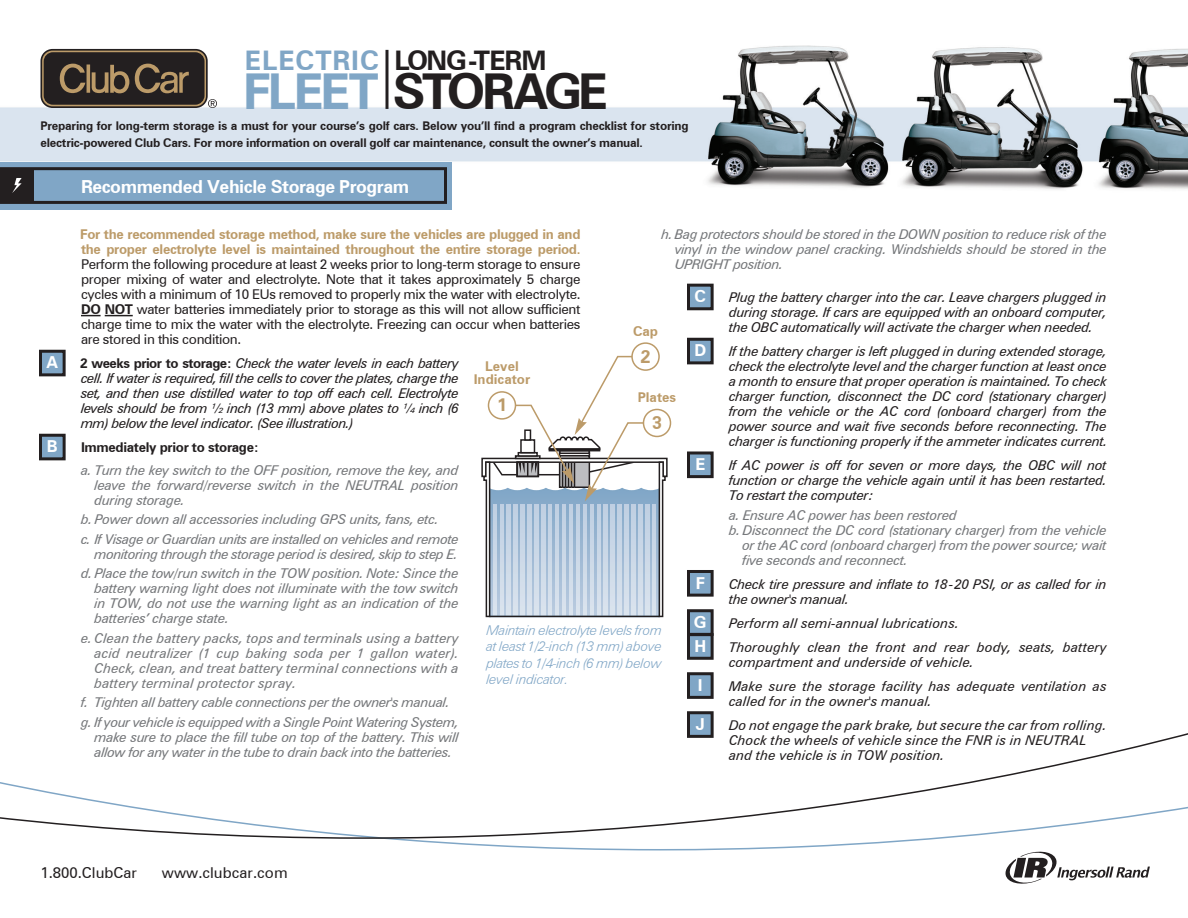
<style>
.page{position:relative;width:1188px;height:918px;background:#fff}
.page>*{position:absolute;margin:0;border:0;box-sizing:border-box;transform-origin:0 0}
.t1{font:700 49.5px "Zurich BT";letter-spacing:-.065em;color:#231f20}
.t2{font:700 27px "Zurich BT";letter-spacing:-.04em;color:#231f20}
.t3{font:700 27px "Zurich BT";letter-spacing:.035em;color:#80a6c6}
.t4{font:700 18px "Zurich BT";letter-spacing:-.025em;color:#fff}
.t5{font:700 18px "Zurich BT";color:#bc9b69}
.t6{font:700 16.5px/23.9px "Zurich BT";color:#fff}
.t7{font:15px "Zurich BT";color:#231f20}
.t8{font:italic 13.5px/15px "Zurich BT";color:#231f20;text-align:justify}
.t9{font:italic 13.5px/15px "Zurich BT";letter-spacing:-.025em;color:#76787b;text-align:justify}
.t10{font:13.5px/15px "Zurich BT";letter-spacing:-.025em;color:#231f20;text-align:justify}
.t11{font:700 13.5px/15px "Zurich BT";letter-spacing:-.025em;color:#bc9b69}
.t12{font:italic 300 13.5px/16.2px "Zurich BT";letter-spacing:-.03em;color:#80a6c6;text-align:justify}
.t13{font:italic 13.5px/15px "Zurich BT";letter-spacing:-.025em;color:#231f20}
.t14{font:700 13.5px "Zurich BT";letter-spacing:-.025em;color:#231f20}
.t15{font:700 13.5px/13.5px "Zurich BT";color:#bc9b69;text-align:center}
.t16{font:700 12px/16.5px "Zurich BT";letter-spacing:-.02em;color:#231f20}
.s1{color:#80a6c6}
.s2{font-weight:700}
.s3{font-weight:700;font-style:normal}
</style>
<div class="page">
<img style="left:0;top:45px;width:1188px;height:434px">
<svg style="left:386px;top:839px;width:550px;height:12px"></svg>
<svg style="left:0;top:733px;width:1188px;height:106px"></svg>
<svg style="left:1005px;top:851px;width:145px;height:33px"></svg>
<div style="left:40px;top:351px;width:24px;height:24px;background:#80a6c6"></div>
<div style="left:39px;top:350px;width:27px;height:26px;border:3px solid #231f20"></div>
<div style="left:40px;top:435px;width:24px;height:24px;background:#80a6c6"></div>
<div style="left:39px;top:434px;width:27px;height:26px;border:3px solid #231f20"></div>
<img style="left:40px;top:49px;width:168px;height:59px">
<svg style="left:42px;top:51px;width:175px;height:57px;background:#4e443b"></svg>
<div style="left:688px;top:339px;width:24px;height:24px;background:#80a6c6"></div>
<div style="left:687px;top:338px;width:27px;height:26px;border:3px solid #231f20"></div>
<svg style="left:81px;top:315px;width:52px;height:1px"></svg>
<svg style="left:481px;top:355px;width:187px;height:263px"></svg>
<div style="left:488px;top:392px;width:27px;height:27px;background:#fff;border-radius:50%"></div>
<div style="left:488px;top:391px;width:28px;height:29px;border:2px solid #bc9b69;border-radius:50%"></div>
<div style="left:632px;top:343px;width:27px;height:27px;background:#fff;border-radius:50%"></div>
<div style="left:631px;top:342px;width:29px;height:29px;border:2px solid #bc9b69;border-radius:50%"></div>
<div style="left:644px;top:409px;width:26px;height:27px;background:#fff;border-radius:50%"></div>
<div style="left:643px;top:409px;width:28px;height:28px;border:2px solid #bc9b69;border-radius:50%"></div>
<hr style="left:490px;top:616px;width:169px;height:1px;background:#231f20">
<div style="left:0;top:162px;width:452px;height:47px;background:#80a6c6"></div>
<svg style="left:0;top:167px;width:447px;height:37px"></svg>
<div style="left:688px;top:285px;width:24px;height:24px;background:#80a6c6"></div>
<div style="left:687px;top:284px;width:27px;height:26px;border:3px solid #231f20"></div>
<div style="left:688px;top:453px;width:24px;height:24px;background:#80a6c6"></div>
<div style="left:687px;top:451px;width:27px;height:27px;border:3px solid #231f20"></div>
<div style="left:688px;top:571px;width:24px;height:24px;background:#80a6c6"></div>
<div style="left:687px;top:570px;width:27px;height:27px;border:3px solid #231f20"></div>
<div style="left:688px;top:611px;width:24px;height:23px;background:#80a6c6"></div>
<div style="left:687px;top:609px;width:27px;height:27px;border:3px solid #231f20"></div>
<div style="left:688px;top:635px;width:24px;height:23px;background:#80a6c6"></div>
<div style="left:687px;top:633px;width:27px;height:27px;border:3px solid #231f20"></div>
<div style="left:688px;top:674px;width:24px;height:23px;background:#80a6c6"></div>
<div style="left:687px;top:672px;width:27px;height:27px;border:3px solid #231f20"></div>
<div style="left:688px;top:713px;width:24px;height:23px;background:#80a6c6"></div>
<div style="left:687px;top:711px;width:27px;height:27px;border:3px solid #231f20"></div>
<hr style="left:386px;top:50px;width:2px;height:59px;background:#231f20">
<h2 class="t2" style="left:394px;top:44px;width:154px">LONG-TERM</h2>
<h1 class="t1" style="left:243px;top:61px;width:366px"><span class="s1">FLEET</span> STORAGE</h1>
<h2 class="t3" style="left:245px;top:44px;width:135px">ELECTRIC</h2>
<p class="t16" style="left:40px;top:118px;width:650px">Preparing for long-term storage is a must for your course’s golf cars. Below you’ll find a program checklist for storing electric-powered Club Cars. For more information on overall golf car maintenance, consult the owner’s manual.</p>
<p class="t6" style="left:47px;top:350px;width:13px">A</p>
<p class="t6" style="left:47px;top:434px;width:12px">B</p>
<h3 class="t4" style="left:81px;top:175px;width:330px">Recommended Vehicle Storage Program</h3>
<p class="t9" style="left:675px;top:227px;width:434px;text-indent:-14px">h. Bag protectors should be stored in the DOWN position to reduce risk of the vinyl in the window panel cracking. Windshields should be stored in the UPRIGHT position.</p>
<p class="t11" style="left:80px;top:227px;width:502px">For the recommended storage method, make sure the vehicles are plugged in and the proper electrolyte level is maintained throughout the entire storage period.</p>
<p class="t10" style="left:81px;top:257px;width:501px">Perform the following procedure at least 2 weeks prior to long-term storage to ensure proper mixing of water and electrolyte. Note that it takes approximately 5 charge cycles with a minimum of 10 EUs removed to properly mix the water with electrolyte.<br><span class="s2">DO NOT</span> water batteries immediately prior to storage as this will not allow sufficient charge time to mix the water with the electrolyte. Freezing can occur when batteries are stored in this condition.</p>
<p class="t8" style="left:80px;top:356px;width:380px"><span class="s3">2 weeks prior to storage:</span> Check the water levels in each battery cell. If water is required, fill the cells to cover the plates, charge the set, and then use distilled water to top off each cell. Electrolyte levels should be from ½ inch (13 mm) above plates to ¼ inch (6 mm) below the level indicator. (See illustration.)</p>
<p class="t14" style="left:81px;top:439px;width:179px">Immediately prior to storage:</p>
<p class="t9" style="left:94px;top:462px;width:366px;text-indent:-14px">a. Turn the key switch to the OFF position, remove the key, and leave the forward/reverse switch in the NEUTRAL position during storage.</p>
<p class="t9" style="left:81px;top:510px;width:379px;line-height:19.5px">b. Power down all accessories including GPS units, fans, etc.<br>c. If Visage or Guardian units are installed on vehicles and remote</p>
<p class="t9" style="left:81px;top:544px;width:380px;line-height:19.5px;text-align:right">monitoring through the storage period is desired, skip to step E. d. Place the tow/run switch in the TOW position. Note: Since the</p>
<p class="t9" style="left:94px;top:581px;width:366px">battery warning light does not illuminate with the tow switch in TOW, do not use the warning light as an indication of the batteries’ charge state.</p>
<p class="t9" style="left:94px;top:630px;width:366px;text-indent:-14px">e. Clean the battery packs, tops and terminals using a battery acid neutralizer (1 cup baking soda per 1 gallon water).<br>Check, clean, and treat battery terminal connections with a battery terminal protector spray.</p>
<p class="t9" style="left:81px;top:693px;width:379px;line-height:19.5px">f. Tighten all battery cable connections per the owner's manual. g. If your vehicle is equipped with a Single Point Watering System,</p>
<p class="t9" style="left:94px;top:729px;width:366px">make sure to place the fill tube on top of the battery. This will allow for any water in the tube to drain back into the batteries.</p>
<p class="t6" style="left:695px;top:284px;width:13px">C</p>
<p class="t8" style="left:729px;top:290px;width:380px">Plug the battery charger into the car. Leave chargers plugged in during storage. If cars are equipped with an onboard computer, the OBC automatically will activate the charger when needed.</p>
<p class="t8" style="left:729px;top:344px;width:380px">If the battery charger is left plugged in during extended storage, check the electrolyte level and the charger function at least once a month to ensure that proper operation is maintained. To check charger function, disconnect the DC cord (stationary charger) from the vehicle or the AC cord (onboard charger) from the power source and wait five seconds before reconnecting. The charger is functioning properly if the ammeter indicates current.</p>
<p class="t8" style="left:729px;top:458px;width:380px">If AC power is off for seven or more days, the OBC will not function or charge the vehicle again until it has been restarted.<br>To restart the computer:</p>
<p class="t9" style="left:729px;top:507px;width:230px">a. Ensure AC power has been restored</p>
<p class="t9" style="left:729px;top:522px;width:380px">b. Disconnect the DC cord (stationary charger) from the vehicle</p>
<p class="t9" style="left:742px;top:537px;width:366px">or the AC cord (onboard charger) from the power source; wait</p>
<p class="t9" style="left:742px;top:552px;width:167px">five seconds and reconnect.</p>
<p class="t13" style="left:729px;top:576px;width:380px">Check tire pressure and inflate to 18-20 PSI, or as called for in the owner's manual.</p>
<p class="t8" style="left:729px;top:611px;width:379px;line-height:24px">Perform all semi-annual lubrications.<br>Thoroughly clean the front and rear body, seats, battery</p>
<p class="t8" style="left:729px;top:650px;width:379px;line-height:24px">compartment and underside of vehicle.<br>Make sure the storage facility has adequate ventilation as</p>
<p class="t8" style="left:729px;top:689px;width:379px;line-height:24px">called for in the owner's manual.<br>Do not engage the park brake, but secure the car from rolling.</p>
<p class="t8" style="left:729px;top:732px;width:360px">Chock the wheels of vehicle since the FNR is in NEUTRAL and the vehicle is in TOW position.</p>
<p class="t11" style="left:633px;top:323px;width:27px">Cap</p>
<p class="t6" style="left:694px;top:338px;width:13px">D</p>
<h3 class="t5" style="left:641px;top:345px;width:11px">2</h3>
<p class="t15" style="left:474px;top:359px;width:58px">Level<br>Indicator</p>
<p class="t11" style="left:638px;top:390px;width:40px">Plates</p>
<h3 class="t5" style="left:497px;top:394px;width:11px">1</h3>
<h3 class="t5" style="left:652px;top:412px;width:11px">3</h3>
<p class="t6" style="left:695px;top:452px;width:11px">E</p>
<p class="t6" style="left:696px;top:571px;width:11px">F</p>
<p class="t6" style="left:694px;top:610px;width:14px">G<br>H</p>
<p class="t6" style="left:698px;top:673px;width:6px">I</p>
<p class="t6" style="left:696px;top:712px;width:11px">J</p>
<p class="t12" style="left:486px;top:622px;width:177px">Maintain electrolyte levels from at least 1/2-inch (13 mm) above plates to 1/4-inch (6 mm) below level indicator.</p>
<p class="t7" style="left:40px;top:863px;width:98px">1.800.ClubCar</p>
<p class="t7" style="left:162px;top:863px;width:127px">www.clubcar.com</p>
</div>
